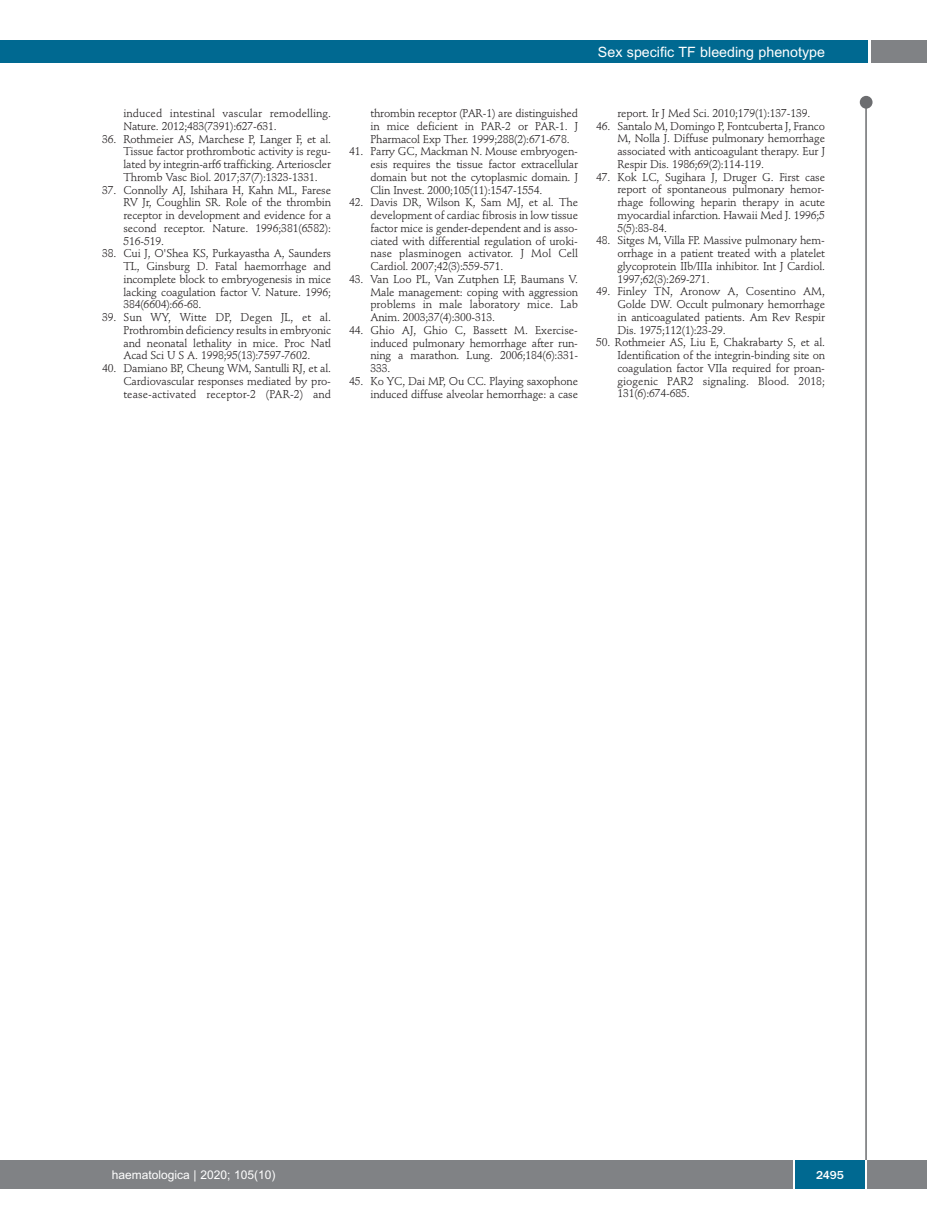
<style>
.page{position:relative;width:927px;height:1225px;background:#fff}
.page>*{position:absolute;margin:0;border:0;box-sizing:border-box;transform-origin:0 0}
.t1{font:14.25px "Arial";color:#fff}
.t2{font:12px "Arial";color:#fff}
.t3{font:500 12px "Franklin Gothic";color:#fff}
.t4{font:11.25px/12.8px "Stempel Schneidler";letter-spacing:-.015em;color:#231f20;text-align:justify}
.t5{font:11.25px/12.8px "Stempel Schneidler";letter-spacing:.005em;color:#231f20}
</style>
<div class="page">
<div style="left:860px;top:96px;width:12px;height:13px;background:#6c6d70;border-radius:50%"></div>
<hr style="left:865px;top:98px;width:2px;height:1062px;background:#6c6d70">
<div style="left:871px;top:40px;width:56px;height:22px;background:#808285"></div>
<div style="left:18px;top:40px;width:849px;height:22px;background:#006991"></div>
<div style="left:17px;top:1160px;width:910px;height:28px;background:#808285"></div>
<div style="left:795px;top:1160px;width:70px;height:28px;background:#006991"></div>
<hr style="left:793px;top:1160px;width:2px;height:28px;background:#fff">
<hr style="left:865px;top:1160px;width:2px;height:28px;background:#fff">
<div style="left:0;top:40px;width:19px;height:22px;background:#006991"></div>
<div style="left:0;top:1160px;width:18px;height:28px;background:#808285"></div>
<p class="t1" style="left:598px;top:44px;width:229px">Sex specific TF bleeding phenotype</p>
<p class="t5" style="left:123px;top:108px;width:209px">induced intestinal vascular remodelling.<br>Nature. 2012;483(7391):627-631.</p>
<p class="t4" style="left:123px;top:133px;width:209px;text-indent:-21px">36. Rothmeier AS, Marchese P, Langer F, et al.<br>Tissue factor prothrombotic activity is regu&shy;lated by integrin-arf6 trafficking. Arterioscler Thromb Vasc Biol. 2017;37(7):1323-1331.</p>
<p class="t4" style="left:123px;top:184px;width:209px;text-indent:-21px">37. Connolly AJ, Ishihara H, Kahn ML, Farese RV Jr, Coughlin SR. Role of the thrombin receptor in development and evidence for a second receptor. Nature. 1996;381(6582):<br>516-519.</p>
<p class="t4" style="left:123px;top:248px;width:209px;text-indent:-21px">38. Cui J, O'Shea KS, Purkayastha A, Saunders TL, Ginsburg D. Fatal haemorrhage and incomplete block to embryogenesis in mice lacking coagulation factor V. Nature. 1996; 384(6604):66-68.</p>
<p class="t4" style="left:123px;top:312px;width:209px;text-indent:-21px">39. Sun WY, Witte DP, Degen JL, et al.<br>Prothrombin deficiency results in embryonic and neonatal lethality in mice. Proc Natl Acad Sci U S A. 1998;95(13):7597-7602.</p>
<p class="t4" style="left:123px;top:363px;width:209px;text-indent:-21px">40. Damiano BP, Cheung WM, Santulli RJ, et al.<br>Cardiovascular responses mediated by pro&shy;tease-activated receptor-2 (PAR-2) and</p>
<p class="t4" style="left:370px;top:108px;width:209px">thrombin receptor (PAR-1) are distinguished in mice deficient in PAR-2 or PAR-1. J Pharmacol Exp Ther. 1999;288(2):671-678.</p>
<p class="t4" style="left:370px;top:146px;width:209px;text-indent:-21px">41. Parry GC, Mackman N. Mouse embryogen&shy;esis requires the tissue factor extracellular domain but not the cytoplasmic domain. J Clin Invest. 2000;105(11):1547-1554.</p>
<p class="t4" style="left:370px;top:197px;width:209px;text-indent:-21px">42. Davis DR, Wilson K, Sam MJ, et al. The development of cardiac fibrosis in low tissue factor mice is gender-dependent and is asso&shy;ciated with differential regulation of uroki&shy;nase plasminogen activator. J Mol Cell Cardiol. 2007;42(3):559-571.</p>
<p class="t4" style="left:370px;top:274px;width:209px;text-indent:-21px">43. Van Loo PL, Van Zutphen LF, Baumans V.<br>Male management: coping with aggression problems in male laboratory mice. Lab Anim. 2003;37(4):300-313.</p>
<p class="t4" style="left:370px;top:325px;width:209px;text-indent:-21px">44. Ghio AJ, Ghio C, Bassett M. Exercise&shy;induced pulmonary hemorrhage after run&shy;ning a marathon. Lung. 2006;184(6):331- 333.</p>
<p class="t4" style="left:349px;top:376px;width:230px;text-align:right">45. Ko YC, Dai MP, Ou CC. Playing saxophone induced diffuse alveolar hemorrhage: a case</p>
<p class="t4" style="left:617px;top:108px;width:194px">report. Ir J Med Sci. 2010;179(1):137-139.</p>
<p class="t4" style="left:617px;top:121px;width:209px;text-indent:-21px">46. Santalo M, Domingo P, Fontcuberta J, Franco M, Nolla J. Diffuse pulmonary hemorrhage associated with anticoagulant therapy. Eur J Respir Dis. 1986;69(2):114-119.</p>
<p class="t4" style="left:617px;top:172px;width:209px;text-indent:-21px">47. Kok LC, Sugihara J, Druger G. First case report of spontaneous pulmonary hemor&shy;rhage following heparin therapy in acute myocardial infarction. Hawaii Med J. 1996;5<br>5(5):83-84.</p>
<p class="t4" style="left:617px;top:235px;width:209px;text-indent:-21px">48. Sitges M, Villa FP. Massive pulmonary hem&shy;orrhage in a patient treated with a platelet glycoprotein IIb/IIIa inhibitor. Int J Cardiol.<br>1997;62(3):269-271.</p>
<p class="t4" style="left:617px;top:286px;width:209px;text-indent:-21px">49. Finley TN, Aronow A, Cosentino AM, Golde DW. Occult pulmonary hemorrhage in anticoagulated patients. Am Rev Respir Dis. 1975;112(1):23-29.</p>
<p class="t4" style="left:617px;top:337px;width:209px;text-indent:-21px">50. Rothmeier AS, Liu E, Chakrabarty S, et al.<br>Identification of the integrin-binding site on coagulation factor VIIa required for proan&shy;giogenic PAR2 signaling. Blood. 2018; 131(6):674-685.</p>
<p class="t2" style="left:112px;top:1167px;width:165px">haematologica | 2020; 105(10)</p>
<p class="t3" style="left:816px;top:1167px;width:29px">2495</p>
</div>
